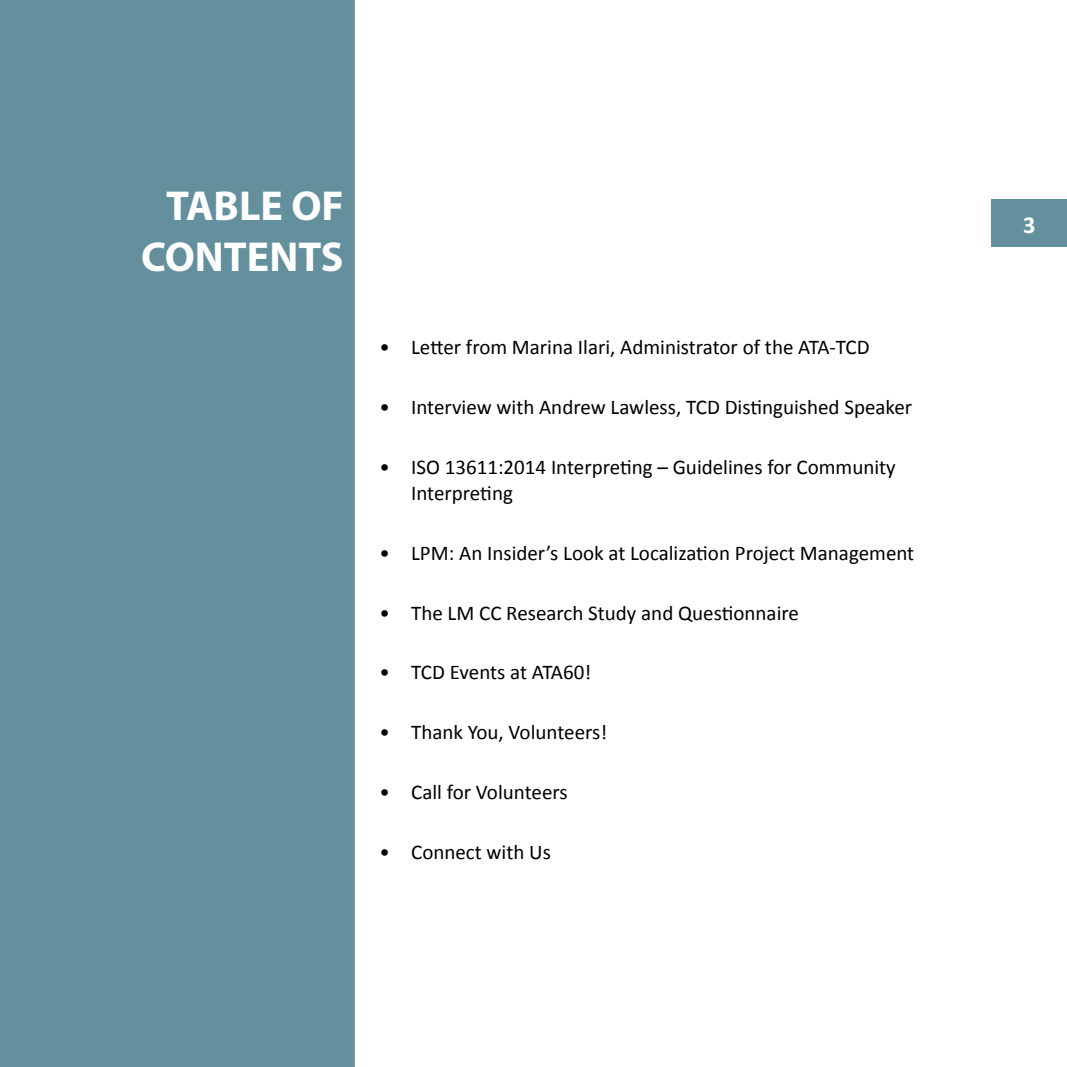
<style>
.page{position:relative;width:1067px;height:1067px;background:#fff}
.page>*{position:absolute;margin:0;border:0;box-sizing:border-box;transform-origin:0 0}
.t1{font:700 42px/50.4px "Myriad Pro";color:#fff;text-align:center}
.t2{font:700 24.5px "Calibri";color:#fff}
.t3{font:21px/25.2px "Calibri";color:#000}
</style>
<div class="page">
<div style="left:0;top:0;width:355px;height:1067px;background:#64909d"></div>
<div style="left:991px;top:199px;width:76px;height:48px;background:#64909d"></div>
<h1 class="t1" style="left:141px;top:181px;width:204px">TABLE OF<br>CONTENTS</h1>
<p class="t3" style="left:379px;top:334px;width:491px">• Letter from Marina Ilari, Administrator of the ATA-TCD</p>
<p class="t3" style="left:379px;top:394px;width:534px">• Interview with Andrew Lawless, TCD Distinguished Speaker</p>
<p class="t3" style="left:411px;top:454px;width:486px;text-indent:-32px">• ISO 13611:2014 Interpreting – Guidelines for Community<br>Interpreting</p>
<p class="t3" style="left:379px;top:539px;width:536px">• LPM: An Insider’s Look at Localization Project Management</p>
<p class="t3" style="left:379px;top:599px;width:421px">• The LM CC Research Study and Questionnaire</p>
<p class="t3" style="left:379px;top:659px;width:213px">• TCD Events at ATA60!</p>
<p class="t3" style="left:379px;top:719px;width:229px">• Thank You, Volunteers!</p>
<p class="t3" style="left:379px;top:778px;width:189px">• Call for Volunteers</p>
<p class="t3" style="left:379px;top:838px;width:173px">• Connect with Us</p>
<p class="t2" style="left:1023px;top:209px;width:14px">3</p>
</div>
